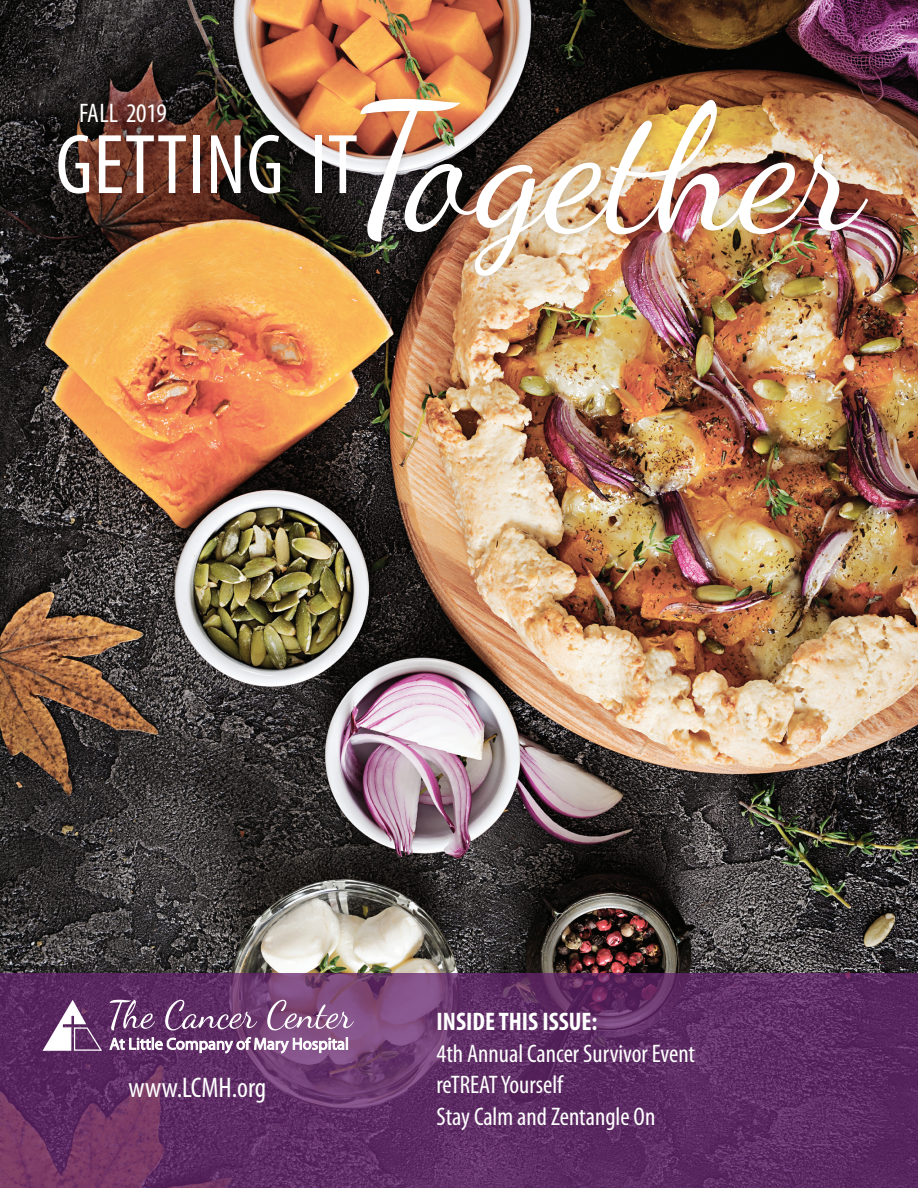
<style>
.page{position:relative;width:918px;height:1188px;background:#fff}
.page>*{position:absolute;margin:0;border:0;box-sizing:border-box;transform-origin:0 0}
.t1{font:177px "Dancing Script OT";color:#fff}
.t2{font:condensed 85.5px "Myriad Pro";letter-spacing:.01em;color:#fff}
.t3{font:condensed 28.5px "Myriad Pro";color:#fff}
.t4{font:condensed 27px "Myriad Pro";letter-spacing:-.01em;color:#fff}
.t5{font:condensed 25.5px/31.5px "Myriad Pro";color:#fff}
.t6{font:700 condensed 25.5px "Myriad Pro";color:#fff}
</style>
<div class="page">
<img style="left:0;top:0;width:918px;height:973px">
<svg style="left:0;top:973px;width:918px;height:215px;background:#622f66"></svg>
<svg style="left:43px;top:1000px;width:60px;height:52px"></svg>
<svg style="left:110px;top:1000px;width:45px;height:30px"></svg>
<svg style="left:165px;top:1000px;width:92px;height:30px;background:#7c5280"></svg>
<svg style="left:267px;top:1000px;width:87px;height:30px;background:#966b94"></svg>
<svg style="left:109px;top:1036px;width:239px;height:17px"></svg>
<div style="left:353px;top:91px;width:523px;height:193px;background:#231f20;opacity:.16"></div>
<h1 class="t1" style="left:360px;top:63px;width:508px">Together</h1>
<p class="t4" style="left:79px;top:97px;width:89px">FALL 2019</p>
<h2 class="t2" style="left:56px;top:113px;width:304px">GETTING IT</h2>
<p class="t3" style="left:128px;top:1070px;width:139px">www.LCMH.org</p>
<p class="t6" style="left:437px;top:1006px;width:162px">INSIDE THIS ISSUE:</p>
<p class="t5" style="left:437px;top:1037px;width:260px">4th Annual Cancer Survivor Event reTREAT Yourself<br>Stay Calm and Zentangle On</p>
</div>
